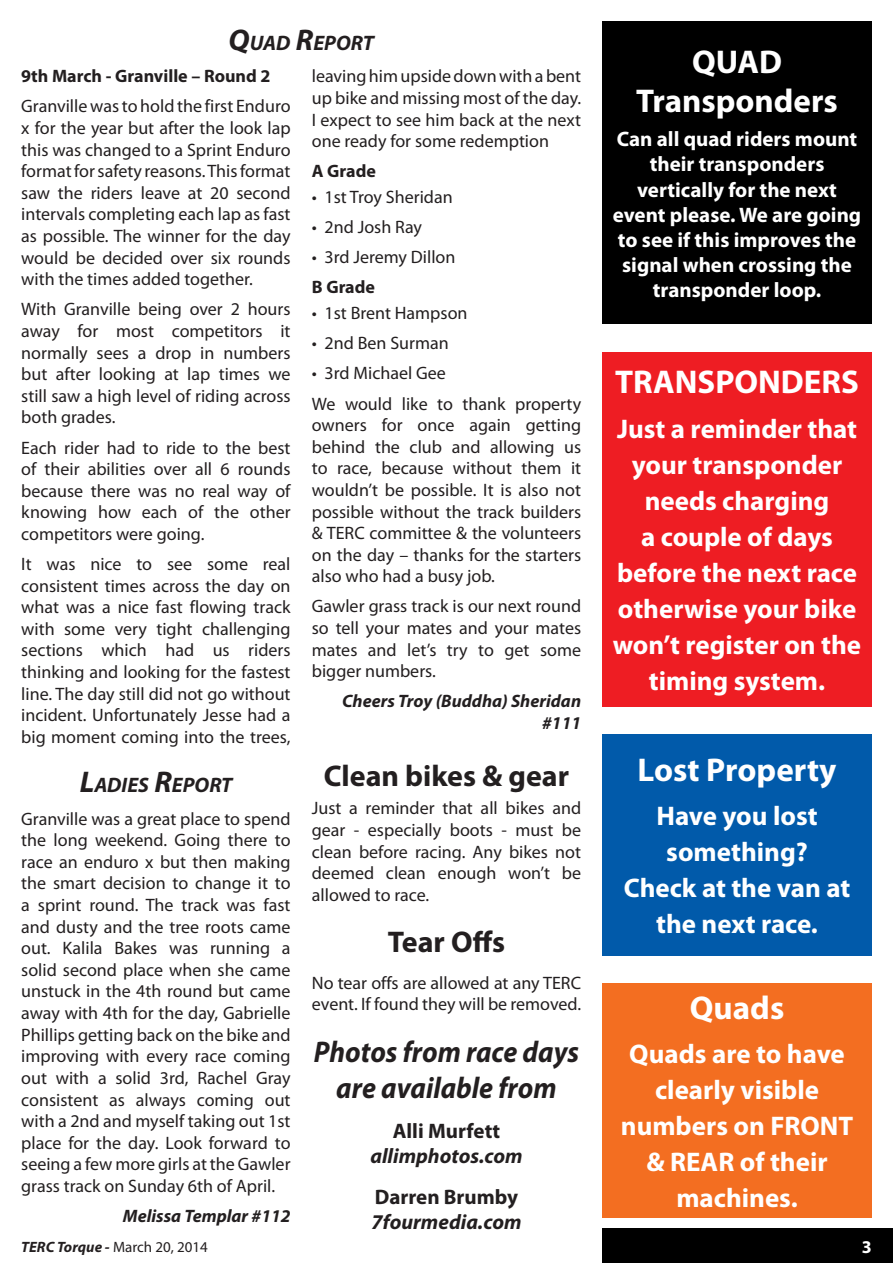
<style>
.page{position:relative;width:893px;height:1263px;background:#fff}
.page>*{position:absolute;margin:0;border:0;box-sizing:border-box;transform-origin:0 0}
.t1{font:700 33px/39.6px "Myriad Pro";color:#fff;text-align:center}
.t2{font:italic 700 30px/36px "Myriad Pro";color:#231f20;text-align:center;scale:.93 1}
.t3{font:700 30px "Myriad Pro";color:#231f20}
.t4{font:700 27px/36px "Myriad Pro";color:#fff;text-align:center}
.t5{font:700 21px/25.2px "Myriad Pro";color:#fff;text-align:center}
.t6{font:italic 700 21px "Myriad Pro";color:#231f20}
.t7{font:700 21px "Myriad Pro";color:#231f20}
.t8{font:italic 700 21px "Myriad Pro";color:#231f20}
.t9{font:18px/21.6px "Myriad Pro";color:#231f20;text-align:justify}
.t10{font:italic 700 18px/21.6px "Myriad Pro";color:#231f20;text-align:right}
.t11{font:700 18px "Myriad Pro";color:#231f20}
.t12{font:700 18px "Myriad Pro";color:#fff}
.t13{font:15px "Myriad Pro";color:#231f20}
.s1{font-size:30px}
.s2{font-weight:700;font-style:italic}
</style>
<div class="page">
<div style="left:602px;top:21px;width:270px;height:303px;background:#000"></div>
<div style="left:602px;top:734px;width:270px;height:221px;background:#015aaa"></div>
<div style="left:602px;top:983px;width:270px;height:235px;background:#f36e21"></div>
<div style="left:602px;top:352px;width:270px;height:354px;background:#ee1d23"></div>
<div style="left:602px;top:1229px;width:291px;height:34px;background:#000"></div>
<p class="t8" style="left:229px;top:29px;width:147px"><span class="s1">Q</span>UAD <span class="s1">R</span>EPORT</p>
<p class="t11" style="left:21px;top:65px;width:251px">9th March - Granville – Round 2</p>
<p class="t9" style="left:21px;top:95px;width:271px">Granville was to hold the first Enduro x for the year but after the look lap this was changed to a Sprint Enduro format for safety reasons. This format saw the riders leave at 20 second intervals completing each lap as fast as possible. The winner for the day would be decided over six rounds with the times added together.</p>
<p class="t9" style="left:21px;top:298px;width:271px">With Granville being over 2 hours away for most competitors it normally sees a drop in numbers but after looking at lap times we still saw a high level of riding across both grades.</p>
<p class="t9" style="left:21px;top:436px;width:271px">Each rider had to ride to the best of their abilities over all 6 rounds because there was no real way of knowing how each of the other competitors were going.</p>
<p class="t9" style="left:21px;top:553px;width:271px">It was nice to see some real consistent times across the day on what was a nice fast flowing track with some very tight challenging sections which had us riders thinking and looking for the fastest line. The day still did not go without incident. Unfortunately Jesse had a big moment coming into the trees,</p>
<p class="t8" style="left:80px;top:771px;width:154px"><span class="s1">L</span>ADIES <span class="s1">R</span>EPORT</p>
<p class="t9" style="left:21px;top:807px;width:271px">Granville was a great place to spend the long weekend. Going there to race an enduro x but then making the smart decision to change it to a sprint round. The track was fast and dusty and the tree roots came out. Kalila Bakes was running a solid second place when she came unstuck in the 4th round but came away with 4th for the day, Gabrielle Phillips getting back on the bike and improving with every race coming out with a solid 3rd, Rachel Gray consistent as always coming out with a 2nd and myself taking out 1st place for the day. Look forward to seeing a few more girls at the Gawler grass track on Sunday 6th of April.</p>
<p class="t10" style="left:123px;top:1204px;width:169px">Melissa Templar #112</p>
<p class="t9" style="left:312px;top:65px;width:271px">leaving him upside down with a bent up bike and missing most of the day.<br>I expect to see him back at the next one ready for some redemption</p>
<p class="t11" style="left:312px;top:159px;width:66px">A Grade</p>
<p class="t9" style="left:312px;top:186px;width:142px">• 1st Troy Sheridan</p>
<p class="t9" style="left:312px;top:216px;width:112px">• 2nd Josh Ray</p>
<p class="t9" style="left:312px;top:246px;width:145px">• 3rd Jeremy Dillon</p>
<p class="t11" style="left:312px;top:276px;width:65px">B Grade</p>
<p class="t9" style="left:312px;top:302px;width:157px">• 1st Brent Hampson</p>
<p class="t9" style="left:312px;top:332px;width:138px">• 2nd Ben Surman</p>
<p class="t9" style="left:312px;top:358px;width:271px;line-height:30.2px">• 3rd Michael Gee<br>We would like to thank property</p>
<p class="t9" style="left:312px;top:414px;width:271px">owners for once again getting behind the club and allowing us to race, because without them it wouldn’t be possible. It is also not possible without the track builders &amp; TERC committee &amp; the volunteers on the day – thanks for the starters also who had a busy job.</p>
<p class="t9" style="left:312px;top:595px;width:271px">Gawler grass track is our next round so tell your mates and your mates mates and let’s try to get some bigger numbers.</p>
<p class="t10" style="left:342px;top:690px;width:241px">Cheers Troy (Buddha) Sheridan #111</p>
<h2 class="t3" style="left:324px;top:756px;width:247px">Clean bikes &amp; gear</h2>
<p class="t9" style="left:312px;top:797px;width:271px">Just a reminder that all bikes and gear - especially boots - must be clean before racing. Any bikes not deemed clean enough won’t be allowed to race.</p>
<h2 class="t3" style="left:388px;top:922px;width:119px">Tear Offs</h2>
<p class="t9" style="left:312px;top:972px;width:271px">No tear offs are allowed at any TERC event. If found they will be removed.</p>
<h2 class="t2" style="left:314px;top:1033px;width:287px">Photos from race days are available from</h2>
<p class="t7" style="left:393px;top:1117px;width:109px">Alli Murfett</p>
<p class="t6" style="left:370px;top:1142px;width:154px">allimphotos.com</p>
<p class="t7" style="left:375px;top:1183px;width:145px">Darren Brumby</p>
<p class="t6" style="left:371px;top:1208px;width:152px">7fourmedia.com</p>
<h1 class="t1" style="left:636px;top:41px;width:203px">QUAD<br>Transponders</h1>
<p class="t5" style="left:613px;top:126px;width:250px">Can all quad riders mount their transponders vertically for the next event please. We are going to see if this improves the signal when crossing the transponder loop.</p>
<h1 class="t1" style="left:615px;top:361px;width:245px">TRANSPONDERS</h1>
<h3 class="t4" style="left:613px;top:410px;width:250px">Just a reminder that your transponder needs charging<br>a couple of days before the next race otherwise your bike won’t register on the timing system.</h3>
<h1 class="t1" style="left:638px;top:749px;width:200px">Lost Property</h1>
<h3 class="t4" style="left:624px;top:797px;width:228px">Have you lost something?<br>Check at the van at the next race.</h3>
<h1 class="t1" style="left:690px;top:987px;width:96px">Quads</h1>
<h3 class="t4" style="left:621px;top:1035px;width:234px">Quads are to have clearly visible numbers on FRONT &amp; REAR of their machines.</h3>
<p class="t13" style="left:21px;top:1237px;width:188px"><span class="s2">TERC Torque -</span> March 20, 2014</p>
<p class="t12" style="left:862px;top:1235px;width:11px">3</p>
</div>
